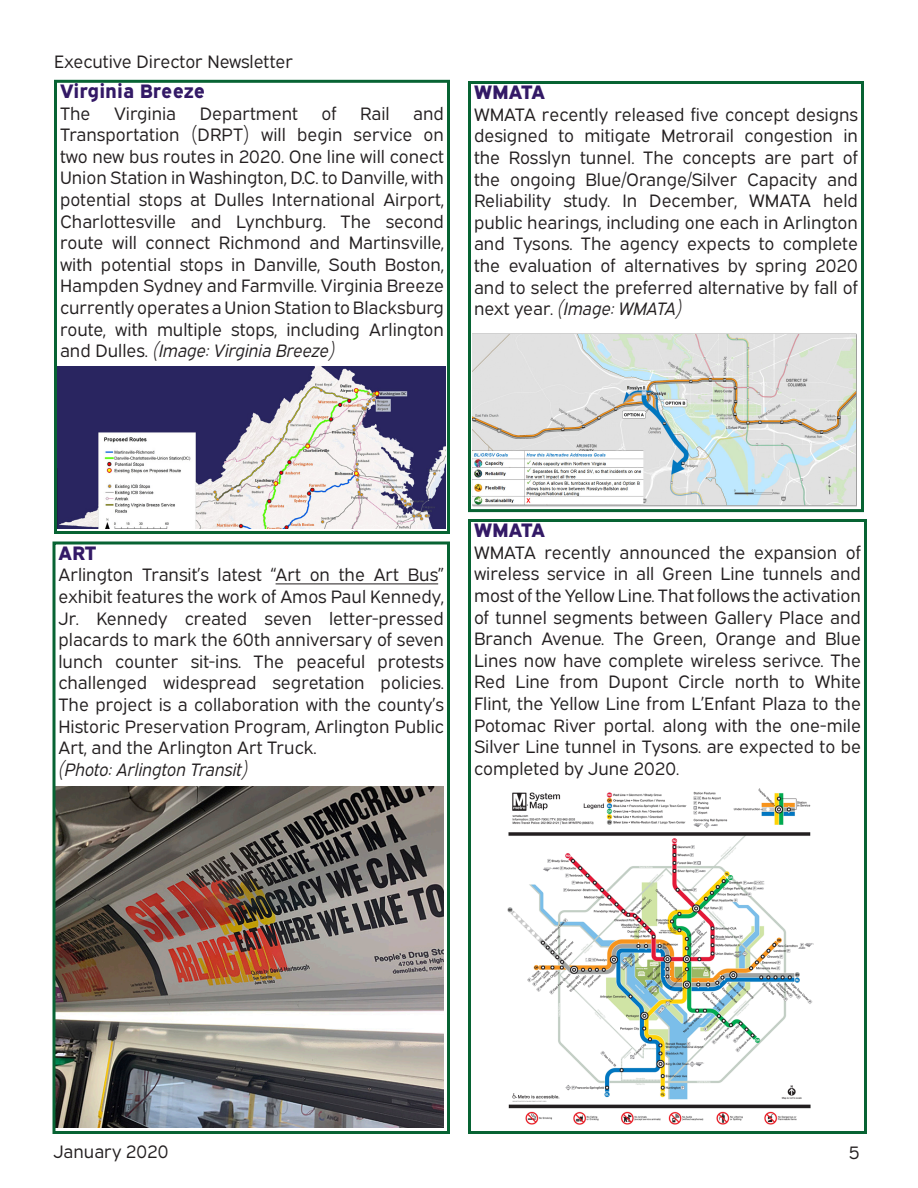
<style>
.page{position:relative;width:918px;height:1188px;background:#fff}
.page>*{position:absolute;margin:0;border:0;box-sizing:border-box;transform-origin:0 0}
.Boxed_Headline{font:19.5px "Expressway Xb";color:#331966}
.Text_Box_Style_No_Hy{font:18px/21.6px "Expressway Bk";color:#231f20;text-align:justify}
.Text_Box_Style_No_Hy-2{font:italic 18px "Expressway Bk";color:#231f20}
.s1{font-style:italic}
</style>
<div class="page">
<div style="left:54px;top:80px;width:396px;height:454px;border:3px solid #076333"></div>
<img style="left:58px;top:367px;width:388px;height:161px">
<img style="left:56px;top:786px;width:387px;height:342px">
<hr style="left:276px;top:584px;width:162px;height:1px;background:#231f20">
<div style="left:52px;top:542px;width:398px;height:592px;border:3px solid #076333"></div>
<div style="left:468px;top:81px;width:396px;height:431px;border:3px solid #076333"></div>
<img style="left:472px;top:334px;width:385px;height:173px">
<div style="left:468px;top:519px;width:399px;height:615px;border:3px solid #076333"></div>
<img style="left:507px;top:788px;width:306px;height:337px">
<p class="Text_Box_Style_No_Hy" style="left:54px;top:49px;width:241px">Executive Director Newsletter</p>
<p class="Boxed_Headline" style="left:60px;top:76px;width:147px">Virginia Breeze</p>
<p class="Text_Box_Style_No_Hy" style="left:60px;top:101px;width:32px">The</p>
<p class="Text_Box_Style_No_Hy" style="left:114px;top:101px;width:64px">Virginia</p>
<p class="Text_Box_Style_No_Hy" style="left:200px;top:101px;width:100px">Department</p>
<p class="Text_Box_Style_No_Hy" style="left:322px;top:101px;width:17px">of</p>
<p class="Text_Box_Style_No_Hy" style="left:360px;top:101px;width:31px">Rail</p>
<p class="Text_Box_Style_No_Hy" style="left:60px;top:101px;width:386px;text-indent:353px">and Transportation (DRPT) will begin service on two new bus routes in 2020. One line will conect Union Station in Washington, D.C. to Danville, with potential stops at Dulles International Airport, Charlottesville and Lynchburg. The second route will connect Richmond and Martinsville, with potential stops in Danville, South Boston, Hampden Sydney and Farmville. Virginia Breeze currently operates a Union Station to Blacksburg route, with multiple stops, including Arlington and Dulles. <span class="s1">(Image: Virginia Breeze)</span></p>
<p class="Boxed_Headline" style="left:474px;top:77px;width:73px">WMATA</p>
<p class="Text_Box_Style_No_Hy" style="left:474px;top:102px;width:386px">WMATA recently released five concept designs designed to mitigate Metrorail congestion in the Rosslyn tunnel. The concepts are part of the ongoing Blue/Orange/Silver Capacity and Reliability study. In December, WMATA held public hearings, including one each in Arlington and Tysons. The agency expects to complete the evaluation of alternatives by spring 2020 and to select the preferred alternative by fall of next year. <span class="s1">(Image: WMATA)</span></p>
<p class="Boxed_Headline" style="left:58px;top:537px;width:39px">ART</p>
<p class="Text_Box_Style_No_Hy" style="left:58px;top:562px;width:387px">Arlington Transit’s latest “Art on the Art Bus” exhibit features the work of Amos Paul Kennedy, Jr. Kennedy created seven letter-pressed placards to mark the 60th anniversary of seven lunch counter sit-ins. The peaceful protests challenged widespread segretation policies.<br>The project is a collaboration with the county’s Historic Preservation Program, Arlington Public Art, and the Arlington Art Truck.</p>
<p class="Text_Box_Style_No_Hy-2" style="left:58px;top:755px;width:191px">(Photo: Arlington Transit)</p>
<p class="Boxed_Headline" style="left:474px;top:515px;width:73px">WMATA</p>
<p class="Text_Box_Style_No_Hy" style="left:474px;top:540px;width:389px">WMATA recently announced the expansion of wireless service in all Green Line tunnels and most of the Yellow Line. That follows the activation of tunnel segments between Gallery Place and Branch Avenue. The Green, Orange and Blue Lines now have complete wireless serivce. The Red Line from Dupont Circle north to White Flint, the Yellow Line from L’Enfant Plaza to the Potomac River portal. along with the one-mile Silver Line tunnel in Tysons. are expected to be completed by June 2020.</p>
<p class="Text_Box_Style_No_Hy" style="left:54px;top:1139px;width:117px">January 2020</p>
<p class="Text_Box_Style_No_Hy" style="left:849px;top:1140px;width:12px">5</p>
</div>
